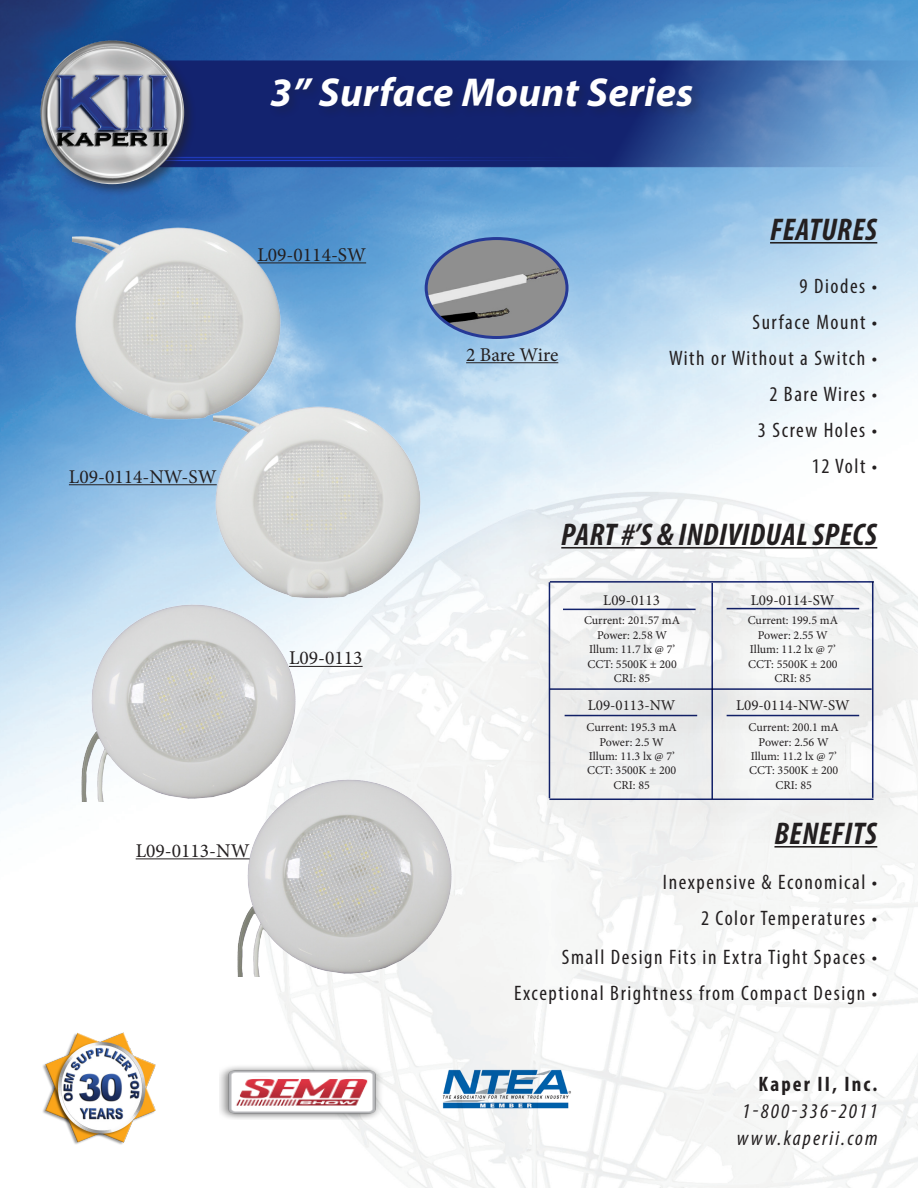
<style>
.page{position:relative;width:918px;height:1188px;background:#fff}
.page>*{position:absolute;margin:0;border:0;box-sizing:border-box;transform-origin:0 0}
.t1{font:italic 700 40.5px "Myriad Pro";letter-spacing:.01em;color:#fff}
.t2{font:italic 700 condensed 31.5px "Myriad Pro";letter-spacing:.02em;color:#231f20}
.t3{font:condensed 21px "Myriad Pro";letter-spacing:.075em;color:#231f20}
.t4{font:italic condensed 21px "Myriad Pro";letter-spacing:.1em;color:#231f20}
.t5{font:700 condensed 21px "Myriad Pro";letter-spacing:.1em;color:#231f20}
.t6{font:19.5px "Minion Pro";color:#231f20}
.t7{font:15px "Minion Pro";color:#231f20}
.t8{font:12px "Minion Pro";color:#231f20}
</style>
<div class="page">
<img style="left:0;top:0;width:918px;height:1188px">
<svg style="left:196px;top:60px;width:722px;height:107px;background:#335193"></svg>
<hr style="left:160px;top:157px;width:492px;height:1px;background:#fff">
<hr style="left:159px;top:160px;width:492px;height:1px;background:#fff">
<img style="left:41px;top:1028px;width:119px;height:119px">
<img style="left:442px;top:1068px;width:132px;height:41px">
<div style="left:38px;top:38px;width:158px;height:158px;background:#231f20;opacity:.5"></div>
<img style="left:41px;top:40px;width:143px;height:144px;border-radius:72px">
<img style="left:220px;top:1065px;width:164px;height:55px">
<hr style="left:770px;top:242px;width:107px;height:2px;background:#231f20">
<div style="left:269px;top:74px;width:436px;height:45px;background:#231f20;opacity:.25"></div>
<img style="left:80px;top:601px;width:222px;height:200px">
<img style="left:72px;top:225px;width:212px;height:201px">
<hr style="left:561px;top:547px;width:316px;height:2px;background:#231f20">
<div style="left:533px;top:554px;width:379px;height:77px;background:#f4f6f6"></div>
<hr style="left:550px;top:581px;width:324px;height:2px;background:#13236f">
<div style="left:533px;top:771px;width:378px;height:77px;background:#f2f2f1"></div>
<hr style="left:549px;top:799px;width:324px;height:1px;background:#13236f">
<div style="left:522px;top:565px;width:76px;height:271px;background:#f1f2f1"></div>
<hr style="left:549px;top:582px;width:1px;height:216px;background:#13236f">
<div style="left:845px;top:565px;width:73px;height:271px;background:#f4f5f4"></div>
<hr style="left:872px;top:582px;width:1px;height:216px;background:#13236f">
<div style="left:684px;top:566px;width:77px;height:271px;background:#f0f1f0"></div>
<hr style="left:711px;top:583px;width:2px;height:216px;background:#13236f">
<div style="left:533px;top:661px;width:376px;height:77px;background:#eff0ef"></div>
<div style="left:546px;top:582px;width:188px;height:76px;background:#231f20;opacity:.75"></div>
<hr style="left:563px;top:609px;width:133px;height:1px;background:#13236f">
<div style="left:548px;top:688px;width:187px;height:76px;background:#eaebeb"></div>
<hr style="left:565px;top:715px;width:132px;height:1px;background:#13236f">
<div style="left:710px;top:581px;width:187px;height:76px;background:#f0f1f1"></div>
<hr style="left:727px;top:608px;width:132px;height:1px;background:#13236f">
<div style="left:710px;top:688px;width:187px;height:76px;background:#231f20;opacity:.75"></div>
<hr style="left:727px;top:715px;width:132px;height:1px;background:#13236f">
<img style="left:213px;top:403px;width:212px;height:201px">
<img style="left:236px;top:776px;width:222px;height:201px">
<img style="left:426px;top:239px;width:141px;height:99px">
<div style="left:425px;top:237px;width:144px;height:102px;border:3px solid #263996;border-radius:50%"></div>
<hr style="left:289px;top:666px;width:74px;height:1px;background:#231f20">
<hr style="left:136px;top:858px;width:114px;height:1px;background:#231f20">
<hr style="left:257px;top:262px;width:109px;height:1px;background:#231f20">
<hr style="left:69px;top:484px;width:148px;height:1px;background:#231f20">
<hr style="left:466px;top:362px;width:92px;height:1px;background:#231f20">
<p class="t1" style="left:270px;top:66px;width:425px">3” Surface Mount Series</p>
<p class="t6" style="left:257px;top:242px;width:110px">L09-0114-SW</p>
<p class="t6" style="left:69px;top:464px;width:149px">L09-0114-NW-SW</p>
<p class="t6" style="left:289px;top:645px;width:75px">L09-0113</p>
<p class="t6" style="left:136px;top:838px;width:115px">L09-0113-NW</p>
<p class="t6" style="left:466px;top:342px;width:94px">2 Bare Wire</p>
<p class="t2" style="left:770px;top:210px;width:108px">FEATURES</p>
<p class="t3" style="left:800px;top:274px;width:79px">9 Diodes •</p>
<p class="t3" style="left:752px;top:310px;width:126px">Surface Mount •</p>
<p class="t3" style="left:669px;top:346px;width:210px">With or Without a Switch •</p>
<p class="t3" style="left:769px;top:382px;width:109px">2 Bare Wires •</p>
<p class="t3" style="left:758px;top:418px;width:121px">3 Screw Holes •</p>
<p class="t3" style="left:812px;top:454px;width:67px">12 Volt •</p>
<p class="t2" style="left:561px;top:514px;width:317px">PART #’S &amp; INDIVIDUAL SPECS</p>
<p class="t7" style="left:603px;top:590px;width:58px">L09-0113</p>
<p class="t7" style="left:751px;top:590px;width:85px">L09-0114-SW</p>
<p class="t8" style="left:584px;top:612px;width:97px">Current: 201.57 mA</p>
<p class="t8" style="left:597px;top:627px;width:72px">Power: 2.58 W</p>
<p class="t8" style="left:589px;top:641px;width:88px">Illum: 11.7 lx @ 7’</p>
<p class="t8" style="left:587px;top:656px;width:91px">CCT: 5500K ± 200</p>
<p class="t8" style="left:614px;top:670px;width:38px">CRI: 85</p>
<p class="t8" style="left:748px;top:612px;width:92px">Current: 199.5 mA</p>
<p class="t8" style="left:758px;top:627px;width:72px">Power: 2.55 W</p>
<p class="t8" style="left:750px;top:641px;width:88px">Illum: 11.2 lx @ 7’</p>
<p class="t8" style="left:748px;top:656px;width:91px">CCT: 5500K ± 200</p>
<p class="t8" style="left:775px;top:670px;width:38px">CRI: 85</p>
<p class="t7" style="left:588px;top:695px;width:89px">L09-0113-NW</p>
<p class="t7" style="left:736px;top:695px;width:115px">L09-0114-NW-SW</p>
<p class="t8" style="left:587px;top:719px;width:92px">Current: 195.3 mA</p>
<p class="t8" style="left:600px;top:734px;width:66px">Power: 2.5 W</p>
<p class="t8" style="left:589px;top:748px;width:88px">Illum: 11.3 lx @ 7’</p>
<p class="t8" style="left:587px;top:763px;width:91px">CCT: 3500K ± 200</p>
<p class="t8" style="left:613px;top:777px;width:38px">CRI: 85</p>
<p class="t8" style="left:749px;top:719px;width:92px">Current: 200.1 mA</p>
<p class="t8" style="left:759px;top:734px;width:72px">Power: 2.56 W</p>
<p class="t8" style="left:751px;top:748px;width:88px">Illum: 11.2 lx @ 7’</p>
<p class="t8" style="left:749px;top:763px;width:91px">CCT: 3500K ± 200</p>
<p class="t8" style="left:775px;top:777px;width:38px">CRI: 85</p>
<p class="t2" style="left:774px;top:814px;width:104px">BENEFITS</p>
<p class="t3" style="left:663px;top:870px;width:216px">Inexpensive &amp; Economical •</p>
<p class="t3" style="left:701px;top:906px;width:178px">2 Color Temperatures •</p>
<p class="t3" style="left:562px;top:944px;width:317px">Small Design Fits in Extra Tight Spaces •</p>
<p class="t3" style="left:514px;top:980px;width:365px">Exceptional Brightness from Compact Design •</p>
<p class="t5" style="left:758px;top:1071px;width:121px">Kaper II, Inc.</p>
<p class="t4" style="left:742px;top:1099px;width:137px">1-800-336-2011</p>
<p class="t4" style="left:737px;top:1126px;width:142px">www.kaperii.com</p>
</div>
